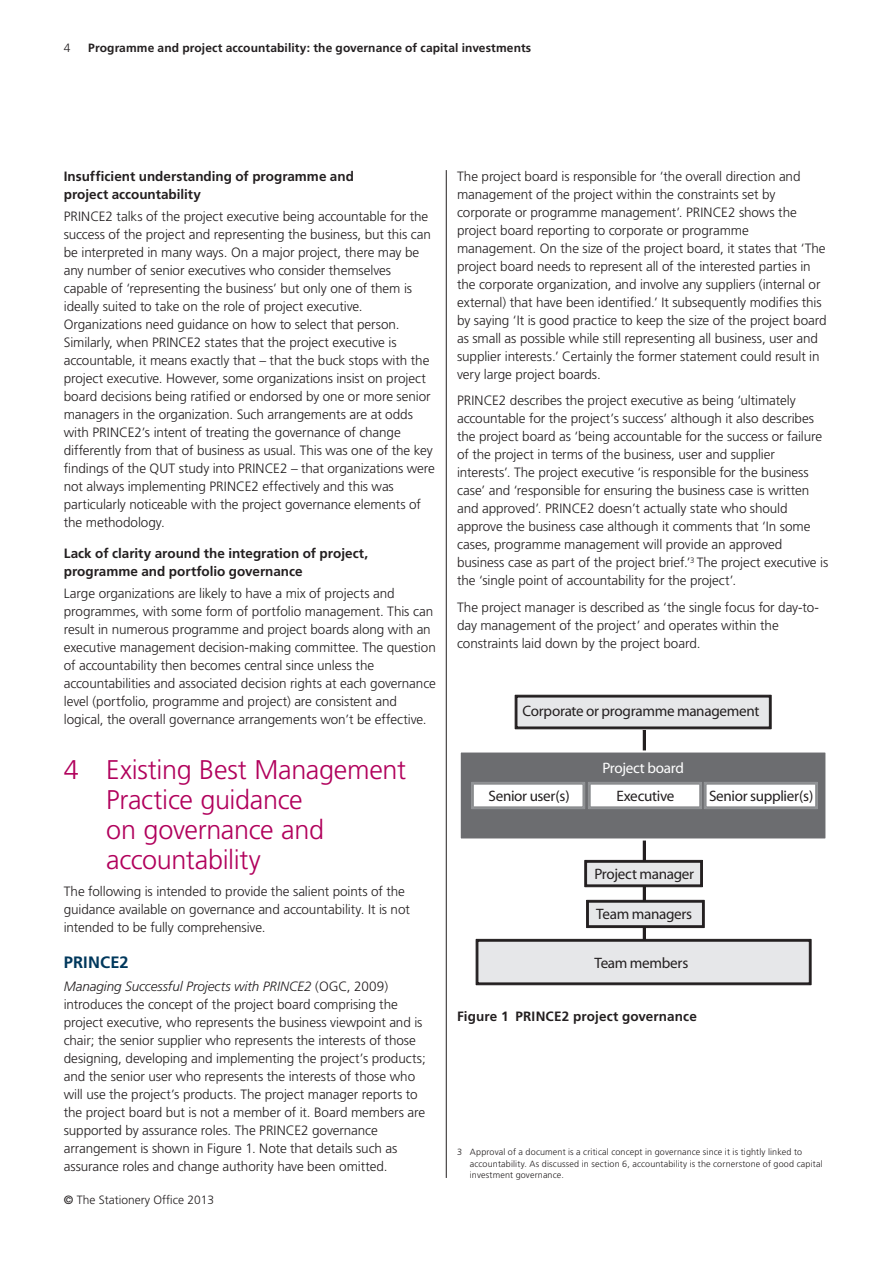
<style>
.page{position:relative;width:893px;height:1263px;background:#fff}
.page>*{position:absolute;margin:0;border:0;box-sizing:border-box;transform-origin:0 0}
.t1{font:300 27px/30px "Frutiger";letter-spacing:-.01em;color:#b1015c}
.t2{font:700 16.5px "Frutiger";letter-spacing:.01em;color:#00385c}
.t3{font:15.15px "Myriad";letter-spacing:-.02em;color:#231f20}
.t4{font:15.15px "Myriad";letter-spacing:-.02em;color:#fff}
.t5{font:300 13.5px/18px "Frutiger";letter-spacing:-.005em;color:#231f20}
.t6{font:700 13.5px/18px "Frutiger";color:#231f20}
.t7{font:700 12px "Frutiger";letter-spacing:.01em;color:#231f20}
.t8{font:300 12px "Frutiger";color:#231f20}
.t9{font:300 9px/11.2px "Frutiger";letter-spacing:.015em;color:#231f20}
.s1{font-style:italic}
.s2{font-weight:400}
</style>
<div class="page">
<hr style="left:446px;top:170px;width:1px;height:1008px;background:#231f20">
<svg style="left:460px;top:695px;width:366px;height:290px"></svg>
<p class="t8" style="left:64px;top:41px;width:8px">4</p>
<p class="t7" style="left:88px;top:41px;width:444px">Programme and project accountability: the governance of capital investments</p>
<p class="t6" style="left:64px;top:167px;width:292px">Insufficient understanding of programme and project accountability</p>
<p class="t5" style="left:64px;top:207px;width:373px">PRINCE2 talks of the project executive being accountable for the success of the project and representing the business, but this can be interpreted in many ways. On a major project, there may be any number of senior executives who consider themselves capable of ‘representing the business’ but only one of them is ideally suited to take on the role of project executive.<br>Organizations need guidance on how to select that person.<br>Similarly, when PRINCE2 states that the project executive is accountable, it means exactly that – that the buck stops with the project executive. However, some organizations insist on project board decisions being ratified or endorsed by one or more senior managers in the organization. Such arrangements are at odds with PRINCE2’s intent of treating the governance of change differently from that of business as usual. This was one of the key findings of the QUT study into PRINCE2 – that organizations were not always implementing PRINCE2 effectively and this was particularly noticeable with the project governance elements of the methodology.</p>
<p class="t6" style="left:64px;top:544px;width:306px">Lack of clarity around the integration of project, programme and portfolio governance</p>
<p class="t5" style="left:64px;top:584px;width:374px">Large organizations are likely to have a mix of projects and programmes, with some form of portfolio management. This can result in numerous programme and project boards along with an executive management decision-making committee. The question of accountability then becomes central since unless the accountabilities and associated decision rights at each governance level (portfolio, programme and project) are consistent and logical, the overall governance arrangements won’t be effective.</p>
<h1 class="t1" style="left:106px;top:755px;width:301px;text-indent:-43px">4 Existing Best Management<br>Practice guidance<br>on governance and accountability</h1>
<p class="t5" style="left:64px;top:882px;width:348px">The following is intended to provide the salient points of the guidance available on governance and accountability. It is not intended to be fully comprehensive.</p>
<p class="t2" style="left:64px;top:953px;width:66px">PRINCE2</p>
<p class="t5" style="left:64px;top:977px;width:363px"><span class="s1">Managing Successful Projects with PRINCE2</span> (OGC, 2009) introduces the concept of the project board comprising the project executive, who represents the business viewpoint and is chair; the senior supplier who represents the interests of those designing, developing and implementing the project’s products; and the senior user who represents the interests of those who will use the project’s products. The project manager reports to the project board but is not a member of it. Board members are supported by assurance roles. The PRINCE2 governance arrangement is shown in Figure 1. Note that details such as assurance roles and change authority have been omitted.</p>
<p class="t8" style="left:64px;top:1193px;width:152px"><span class="s2">©</span> The Stationery Office 2013</p>
<p class="t5" style="left:457px;top:167px;width:371px">The project board is responsible for ‘the overall direction and management of the project within the constraints set by corporate or programme management’. PRINCE2 shows the project board reporting to corporate or programme management. On the size of the project board, it states that ‘The project board needs to represent all of the interested parties in the corporate organization, and involve any suppliers (internal or external) that have been identified.’ It subsequently modifies this by saying ‘It is good practice to keep the size of the project board as small as possible while still representing all business, user and supplier interests.’ Certainly the former statement could result in very large project boards.</p>
<p class="t5" style="left:457px;top:391px;width:373px">PRINCE2 describes the project executive as being ‘ultimately accountable for the project’s success’ although it also describes the project board as ‘being accountable for the success or failure of the project in terms of the business, user and supplier interests’. The project executive ‘is responsible for the business case’ and ‘responsible for ensuring the business case is written and approved’. PRINCE2 doesn’t actually state who should approve the business case although it comments that ‘In some cases, programme management will provide an approved business case as part of the project brief.’<sup>3</sup> The project executive is the ‘single point of accountability for the project’.</p>
<p class="t5" style="left:457px;top:598px;width:363px">The project manager is described as ‘the single focus for day-to&shy;day management of the project’ and operates within the constraints laid down by the project board.</p>
<p class="t3" style="left:523px;top:703px;width:238px">Corporate or programme management</p>
<p class="t4" style="left:602px;top:761px;width:83px">Project board</p>
<p class="t3" style="left:488px;top:788px;width:83px">Senior user(s)</p>
<p class="t3" style="left:616px;top:788px;width:60px">Executive</p>
<p class="t3" style="left:709px;top:788px;width:106px">Senior supplier(s)</p>
<p class="t3" style="left:594px;top:866px;width:101px">Project manager</p>
<p class="t3" style="left:596px;top:906px;width:97px">Team managers</p>
<p class="t3" style="left:594px;top:955px;width:95px">Team members</p>
<p class="t6" style="left:457px;top:1008px;width:241px">Figure 1 PRINCE2 project governance</p>
<p class="t9" style="left:470px;top:1147px;width:354px;text-indent:-13px">3 Approval of a document is a critical concept in governance since it is tightly linked to accountability. As discussed in section 6, accountability is the cornerstone of good capital investment governance.</p>
</div>
